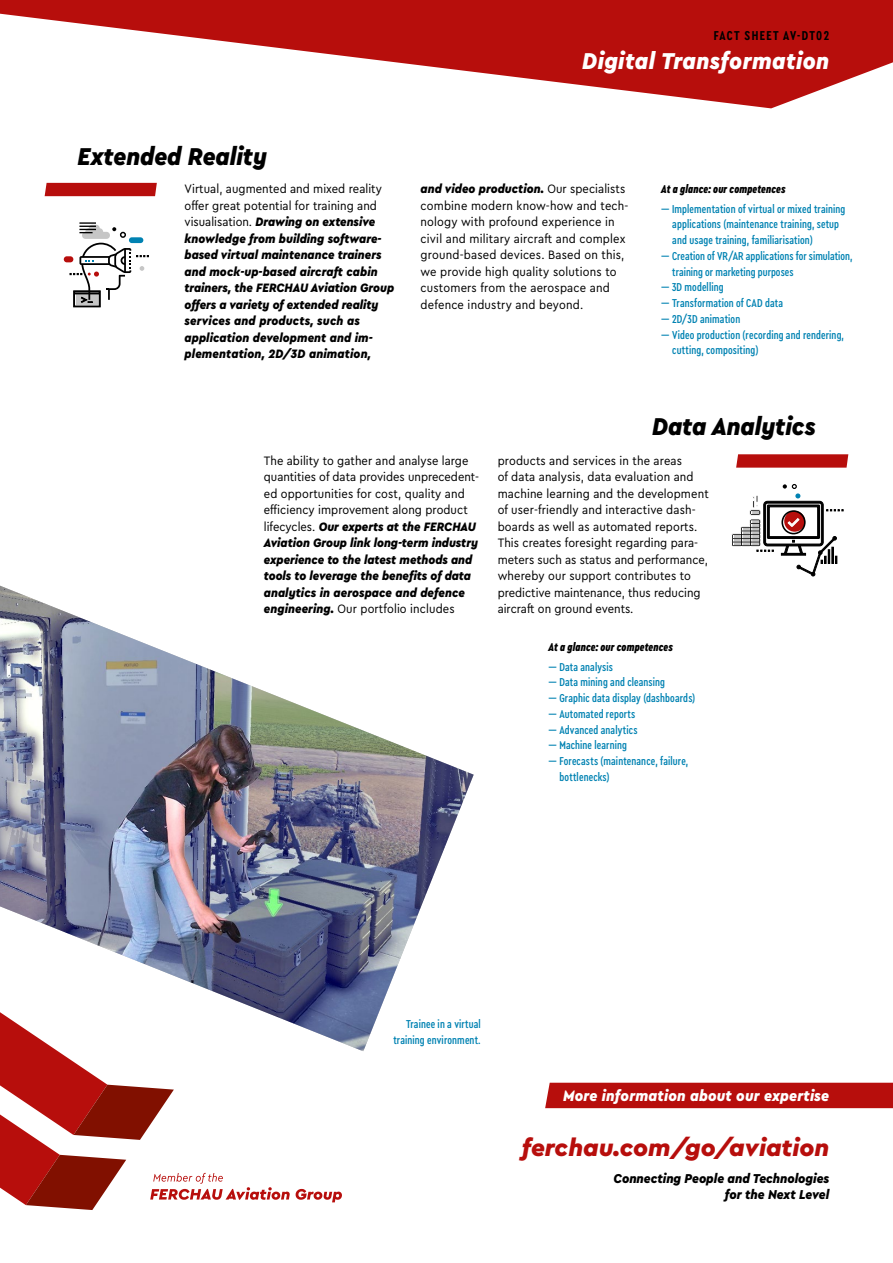
<style>
.page{position:relative;width:893px;height:1263px;background:#fff}
.page>*{position:absolute;margin:0;border:0;box-sizing:border-box;transform-origin:0 0}
.Bullet_10pt_black{font:italic 900 25.5px "FERCHAU Cera Compact Pro";color:#000}
.t1{font:italic 900 24.75px "FERCHAU Cera Pro";color:#b70e0c}
.Bullet_10pt_black-2{font:italic 900 24px "FERCHAU Cera Compact Pro";letter-spacing:.02em;color:#fff}
.Bullet_10pt_black-3{font:italic 900 15.75px "FERCHAU Cera Compact Pro";letter-spacing:.015em;color:#fff}
.t2{font:italic 900 13.5px/16.5px "FERCHAU Cera Compact Pro";color:#000;text-align:right}
.Bullet_10pt_black-4{font:700 13.5px "FERCHAU Cera Condensed Pro";letter-spacing:.1em;color:#000}
.Fließtext_8pt_white{font:12.75px/16.5px "FERCHAU Cera Compact Pro";letter-spacing:.01em;color:#000}
.Fließtext_8pt_white-2{font:italic 900 12.75px/16.5px "FERCHAU Cera Compact Pro";letter-spacing:.005em;color:#000}
.Fließtext_8pt_white-3{font:500 12px/15.8px "FERCHAU Cera Condensed Pro";letter-spacing:.01em;color:#0082b2}
.Fließtext_8pt_white-4{font:italic 900 12px "FERCHAU Cera Condensed Pro";letter-spacing:.015em;color:#000}
.s1{font-weight:400;font-style:normal}
.s2{font-weight:900;font-style:italic}
</style>
<div class="page">
<svg style="left:0;top:0;width:893px;height:108px;fill:#b70e0c"></svg>
<div style="left:545px;top:1083px;width:348px;height:25px;background:#b70e0c"></div>
<svg style="left:736px;top:454px;width:112px;height:14px;background:#bb1c1b"></svg>
<svg style="left:45px;top:183px;width:112px;height:13px"></svg>
<svg style="left:0;top:1051px;width:342px;height:159px"></svg>
<div style="left:64px;top:256px;width:9px;height:6px;background:#b70e0c;border-radius:3px"></div>
<svg style="left:70px;top:222px;width:79px;height:85px"></svg>
<svg style="left:731px;top:484px;width:112px;height:92px"></svg>
<img style="left:0;top:586px;width:474px;height:464px">
<p class="Bullet_10pt_black" style="left:77px;top:139px;width:191px">Extended Reality</p>
<p class="Bullet_10pt_black-4" style="left:714px;top:26px;width:117px">FACT SHEET AV-DT02</p>
<p class="Bullet_10pt_black-2" style="left:582px;top:45px;width:249px">Digital Transformation</p>
<p class="Fließtext_8pt_white-2" style="left:185px;top:180px;width:211px"><span class="s1">Virtual, augmented and mixed reality offer great potential for training and visualisation.</span> Drawing on extensive knowledge from building software&shy;based virtual maintenance trainers and mock-up-based aircraft cabin trainers, the FERCHAU Aviation Group offers a variety of extended reality services and products, such as application development and im&shy;plementation, 2D/3D animation,</p>
<p class="Fließtext_8pt_white-2" style="left:421px;top:180px;width:206px">and video production. <span class="s1">Our specialists</span></p>
<p class="Fließtext_8pt_white" style="left:421px;top:197px;width:210px">combine modern know-how and tech&shy;nology with profound experience in civil and military aircraft and complex ground-based devices. Based on this, we provide high quality solutions to customers from the aerospace and defence industry and beyond.</p>
<p class="Fließtext_8pt_white-4" style="left:661px;top:181px;width:126px">At a glance: our competences</p>
<p class="Fließtext_8pt_white-3" style="left:672px;top:200px;width:175px;text-indent:-11px">— Implementation of virtual or mixed training applications (maintenance training, setup and usage training, familiarisation)</p>
<p class="Fließtext_8pt_white-3" style="left:672px;top:247px;width:182px;text-indent:-11px">— Creation of VR/AR applications for simulation, training or marketing purposes</p>
<p class="Fließtext_8pt_white-3" style="left:661px;top:279px;width:64px">— 3D modelling</p>
<p class="Fließtext_8pt_white-3" style="left:661px;top:295px;width:123px">— Transformation of CAD data</p>
<p class="Fließtext_8pt_white-3" style="left:661px;top:310px;width:81px">— 2D/3D animation</p>
<p class="Fließtext_8pt_white-3" style="left:672px;top:326px;width:173px;text-indent:-11px">— Video production (recording and rendering, cutting, compositing)</p>
<p class="Bullet_10pt_black" style="left:652px;top:409px;width:165px">Data Analytics</p>
<p class="Fließtext_8pt_white" style="left:264px;top:451px;width:217px">The ability to gather and analyse large quantities of data provides unprecedent&shy;ed opportunities for cost, quality and efficiency improvement along product lifecycles. <span class="s2">Our experts at the FERCHAU Aviation Group link long-term industry experience to the latest methods and tools to leverage the benefits of data analytics in aerospace and defence engineering.</span> Our portfolio includes</p>
<p class="Fließtext_8pt_white" style="left:498px;top:451px;width:212px">products and services in the areas<br>of data analysis, data evaluation and machine learning and the development of user-friendly and interactive dash&shy;boards as well as automated reports.<br>This creates foresight regarding para&shy;meters such as status and performance, whereby our support contributes to predictive maintenance, thus reducing aircraft on ground events.</p>
<p class="Fließtext_8pt_white-4" style="left:549px;top:639px;width:126px">At a glance: our competences</p>
<p class="Fließtext_8pt_white-3" style="left:549px;top:658px;width:66px">— Data analysis</p>
<p class="Fließtext_8pt_white-3" style="left:549px;top:674px;width:118px">— Data mining and cleansing</p>
<p class="Fließtext_8pt_white-3" style="left:549px;top:690px;width:148px">— Graphic data display (dashboards)</p>
<p class="Fließtext_8pt_white-3" style="left:549px;top:706px;width:88px">— Automated reports</p>
<p class="Fließtext_8pt_white-3" style="left:549px;top:721px;width:90px">— Advanced analytics</p>
<p class="Fließtext_8pt_white-3" style="left:549px;top:737px;width:80px">— Machine learning</p>
<p class="Fließtext_8pt_white-3" style="left:560px;top:753px;width:130px;text-indent:-11px">— Forecasts (maintenance, failure, bottlenecks)</p>
<p class="Fließtext_8pt_white-3" style="left:393px;top:1015px;width:89px;text-align:right">Trainee in a virtual training environment.</p>
<p class="Bullet_10pt_black-3" style="left:563px;top:1085px;width:267px">More information about our expertise</p>
<p class="t1" style="left:522px;top:1131px;width:309px">ferchau.com/go/aviation</p>
<p class="t2" style="left:614px;top:1169px;width:217px">Connecting People and Technologies for the Next Level</p>
</div>
